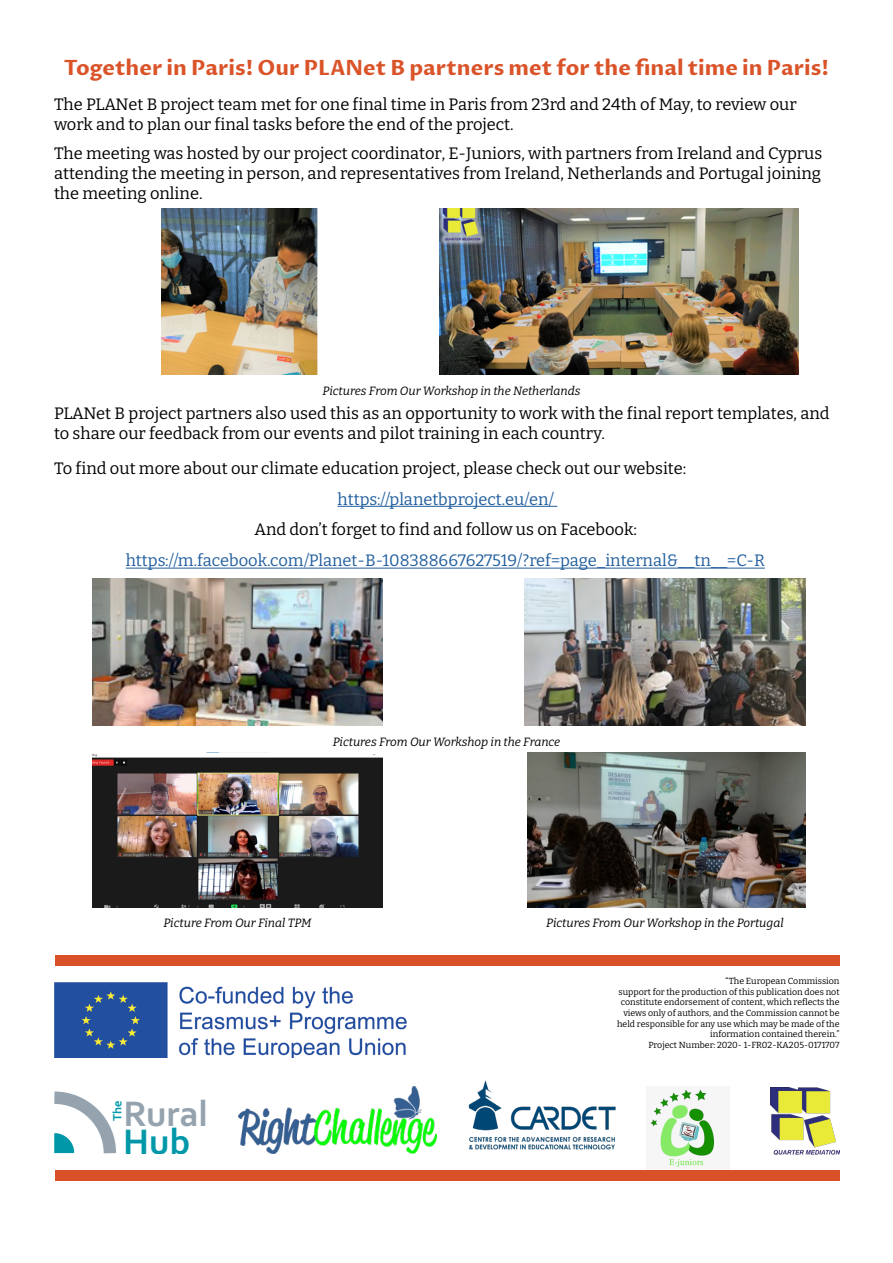
<style>
.page{position:relative;width:893px;height:1263px;background:#fff}
.page>*{position:absolute;margin:0;border:0;box-sizing:border-box;transform-origin:0 0}
.t1{font:700 37.2px "Corbel";color:#95a3ae}
.t2{font:700 37.2px "Corbel";color:#0098a9}
.t3{font:700 21px "Proza Libre";color:#da5329}
.t4{font:16.5px/19.8px "Bitter";color:#000}
.t5{font:16.5px "Bitter";color:#215e9e}
.t6{font:700 12.6px "Corbel";color:#0098a9}
.t7{font:italic 12px "Bitter";color:#000}
.t8{font:8.85px/10.6px "Bitter";color:#000;text-align:right}
</style>
<div class="page">
<img style="left:162px;top:208px;width:156px;height:166px">
<img style="left:439px;top:208px;width:359px;height:166px">
<hr style="left:338px;top:506px;width:219px;height:1px;background:#215e9e">
<hr style="left:126px;top:568px;width:639px;height:1px;background:#215e9e">
<img style="left:468px;top:1080px;width:148px;height:70px">
<img style="left:650px;top:1089px;width:65px;height:78px">
<img style="left:770px;top:1087px;width:70px;height:67px">
<img style="left:55px;top:982px;width:352px;height:75px">
<img style="left:238px;top:1087px;width:198px;height:66px">
<svg style="left:55px;top:1091px;width:61px;height:62px"></svg>
<div style="left:55px;top:955px;width:785px;height:11px;background:#d95128"></div>
<div style="left:55px;top:1170px;width:785px;height:11px;background:#d95128"></div>
<img style="left:92px;top:752px;width:291px;height:155px">
<img style="left:527px;top:752px;width:278px;height:155px">
<img style="left:525px;top:578px;width:280px;height:147px">
<img style="left:92px;top:578px;width:291px;height:147px">
<p class="t3" style="left:64px;top:54px;width:767px">Together in Paris! Our PLANet B partners met for the final time in Paris!</p>
<p class="t4" style="left:54px;top:94px;width:744px">The PLANet B project team met for one final time in Paris from 23rd and 24th of May, to review our work and to plan our final tasks before the end of the project.</p>
<p class="t4" style="left:54px;top:143px;width:770px;text-align:justify">The meeting was hosted by our project coordinator, E-Juniors, with partners from Ireland and Cyprus attending the meeting in person, and representatives from Ireland, Netherlands and Portugal joining the meeting online.</p>
<p class="t7" style="left:323px;top:383px;width:259px">Pictures From Our Workshop in the Netherlands</p>
<p class="t4" style="left:54px;top:403px;width:777px">PLANet B project partners also used this as an opportunity to work with the final report templates, and to share our feedback from our events and pilot training in each country.</p>
<p class="t4" style="left:54px;top:458px;width:634px">To find out more about our climate education project, please check out our website:</p>
<p class="t5" style="left:338px;top:488px;width:218px">https://planetbproject.eu/en/</p>
<p class="t4" style="left:255px;top:519px;width:384px">And don’t forget to find and follow us on Facebook:</p>
<p class="t5" style="left:126px;top:550px;width:641px">https://m.facebook.com/Planet-B-108388667627519/?ref=page_internal&amp;__tn__=C-R</p>
<p class="t7" style="left:333px;top:734px;width:229px">Pictures From Our Workshop in the France</p>
<p class="t7" style="left:163px;top:915px;width:150px">Picture From Our Final TPM</p>
<p class="t7" style="left:546px;top:915px;width:239px">Pictures From Our Workshop in the Portugal</p>
<h1 class="t1" style="left:123px;top:1090px;width:86px">Rural</h1>
<h1 class="t2" style="left:123px;top:1118px;width:68px">Hub</h1>
<p class="t6" style="left:110px;top:1121px;width:22px;rotate:-90deg">The</p>
<p class="t8" style="left:617px;top:975px;width:224px">“The European Commission<br>support for the production of this publication does not constitute endorsement of content, which reflects the views only of authors, and the Commission cannot be held responsible for any use which may be made of the information contained therein.”<br>Project Number: 2020- 1-FR02-KA205-0171707</p>
</div>
